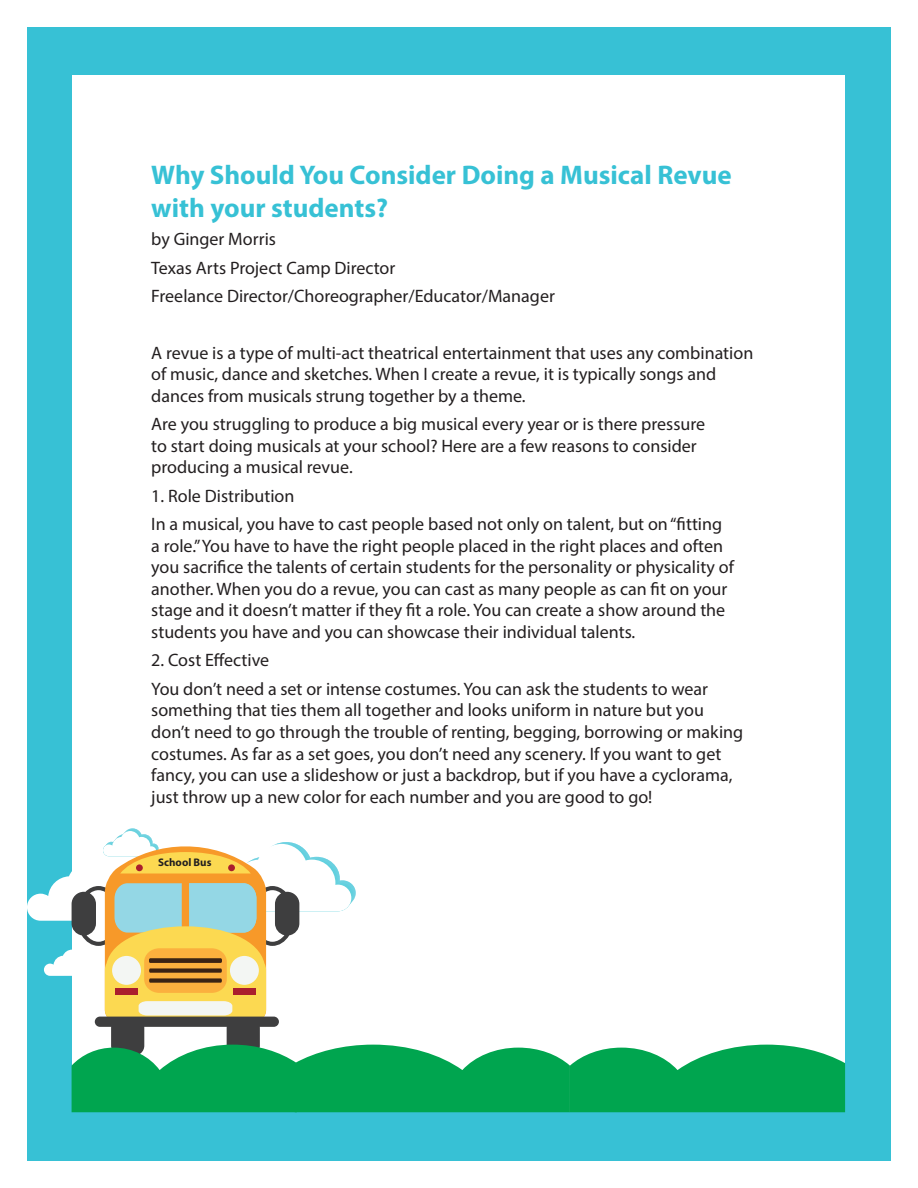
<style>
.page{position:relative;width:918px;height:1188px;background:#fff}
.page>*{position:absolute;margin:0;border:0;box-sizing:border-box;transform-origin:0 0}
.t1{font:700 27px/32.4px "Myriad Pro";color:#37c1d5}
.t2{font:18px/21.6px "Myriad Pro";color:#231f20}
.t3{font:700 10.95px "Myriad Pro";color:#231f20}
</style>
<div class="page">
<div style="left:27px;top:27px;width:864px;height:1134px;background:#37c1d5"></div>
<div style="left:73px;top:76px;width:772px;height:1036px;background:#fff"></div>
<div style="left:227px;top:1017px;width:33px;height:39px;background:#3e3e3f;border-radius:11px"></div>
<div style="left:111px;top:1017px;width:33px;height:39px;background:#3e3e3f;border-radius:11px"></div>
<div style="left:95px;top:1017px;width:184px;height:10px;background:#3e3e3f;border-radius:5px"></div>
<svg style="left:27px;top:828px;width:329px;height:195px"></svg>
<svg style="left:72px;top:1045px;width:773px;height:67px;background:#1bae61"></svg>
<h1 class="t1" style="left:151px;top:158px;width:582px">Why Should You Consider Doing a Musical Revue with your students?</h1>
<p class="t2" style="left:151px;top:225px;width:405px;line-height:28.3px">by Ginger Morris<br>Texas Arts Project Camp Director<br>Freelance Director/Choreographer/Educator/Manager</p>
<p class="t2" style="left:151px;top:341px;width:604px">A revue is a type of multi-act theatrical entertainment that uses any combination of music, dance and sketches. When I create a revue, it is typically songs and dances from musicals strung together by a theme.</p>
<p class="t2" style="left:151px;top:413px;width:555px">Are you struggling to produce a big musical every year or is there pressure to start doing musicals at your school? Here are a few reasons to consider producing a musical revue.</p>
<p class="t2" style="left:151px;top:481px;width:572px;line-height:28.3px">1. Role Distribution<br>In a musical, you have to cast people based not only on talent, but on “fitting</p>
<p class="t2" style="left:151px;top:534px;width:584px">a role.” You have to have the right people placed in the right places and often you sacrifice the talents of certain students for the personality or physicality of another. When you do a revue, you can cast as many people as can fit on your stage and it doesn’t matter if they fit a role. You can create a show around the students you have and you can showcase their individual talents.</p>
<p class="t2" style="left:151px;top:646px;width:558px;line-height:28.3px">2. Cost Effective<br>You don’t need a set or intense costumes. You can ask the students to wear</p>
<p class="t2" style="left:151px;top:699px;width:593px">something that ties them all together and looks uniform in nature but you don’t need to go through the trouble of renting, begging, borrowing or making costumes. As far as a set goes, you don’t need any scenery. If you want to get fancy, you can use a slideshow or just a backdrop, but if you have a cyclorama, just throw up a new color for each number and you are good to go!</p>
<p class="t3" style="left:158px;top:855px;width:55px">School Bus</p>
</div>
